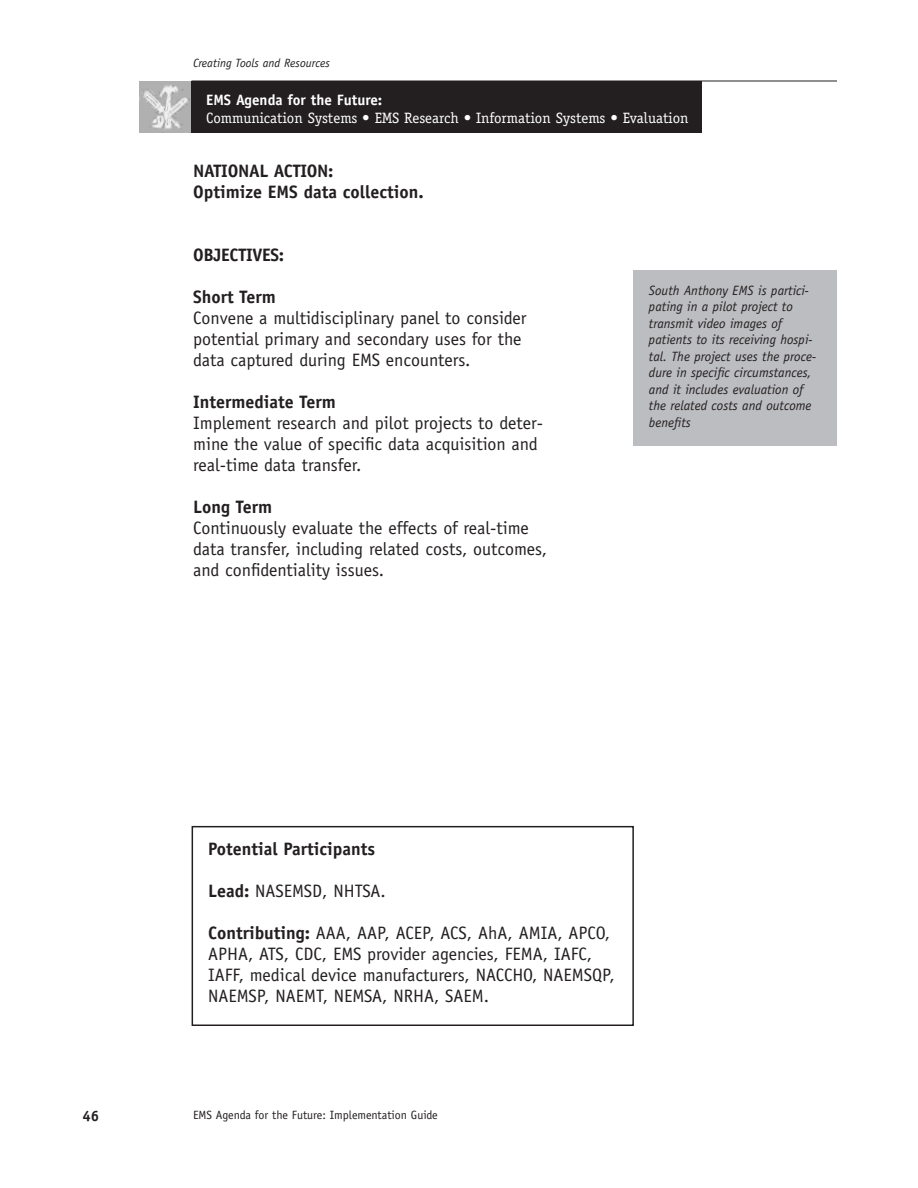
<style>
.page{position:relative;width:918px;height:1188px;background:#fff}
.page>*{position:absolute;margin:0;border:0;box-sizing:border-box;transform-origin:0 0}
.t1{font:18px/21px "Officina Sans";color:#231f20}
.t2{font:700 18px/21px "Officina Sans";color:#231f20}
.t3{font:15px/17.9px "Officina Serif";color:#fff}
.t4{font:700 15px "Officina Sans";color:#231f20}
.t5{font:italic 13.5px/16.5px "Officina Sans";color:#231f20}
.t6{font:12px "Officina Sans";color:#231f20}
.t7{font:italic 12px "Officina Sans";color:#231f20}
.s1{font-family:"Officina Sans";font-weight:700}
.s2{font-weight:700}
</style>
<div class="page">
<hr style="left:192px;top:81px;width:645px;height:1px;background:#231f20">
<div style="left:634px;top:270px;width:203px;height:176px;background:#bcbdc0"></div>
<div style="left:192px;top:826px;width:442px;height:200px;border:2px solid #231f20"></div>
<img style="left:140px;top:81px;width:52px;height:52px">
<div style="left:192px;top:81px;width:510px;height:52px;background:#231f20"></div>
<p class="t7" style="left:193px;top:58px;width:138px">Creating Tools and Resources</p>
<p class="t3" style="left:206px;top:91px;width:484px"><span class="s1">EMS Agenda for the Future:<br></span>Communication Systems • EMS Research • Information Systems • Evaluation</p>
<p class="t2" style="left:193px;top:161px;width:232px">NATIONAL ACTION:<br>Optimize EMS data collection.</p>
<p class="t2" style="left:193px;top:245px;width:93px">OBJECTIVES:</p>
<p class="t2" style="left:193px;top:287px;width:84px">Short Term</p>
<p class="t1" style="left:193px;top:308px;width:335px">Convene a multidisciplinary panel to consider potential primary and secondary uses for the data captured during EMS encounters.</p>
<p class="t2" style="left:193px;top:392px;width:144px">Intermediate Term</p>
<p class="t1" style="left:193px;top:413px;width:352px">Implement research and pilot projects to deter&shy;mine the value of specific data acquisition and real-time data transfer.</p>
<p class="t2" style="left:193px;top:497px;width:81px">Long Term</p>
<p class="t1" style="left:193px;top:518px;width:356px">Continuously evaluate the effects of real-time data transfer, including related costs, outcomes, and confidentiality issues.</p>
<p class="t5" style="left:649px;top:283px;width:169px">South Anthony EMS is partici&shy;pating in a pilot project to transmit video images of patients to its receiving hospi&shy;tal. The project uses the proce&shy;dure in specific circumstances, and it includes evaluation of the related costs and outcome benefits</p>
<p class="t2" style="left:208px;top:840px;width:169px">Potential Participants</p>
<p class="t1" style="left:208px;top:882px;width:179px"><span class="s2">Lead:</span> NASEMSD, NHTSA.</p>
<p class="t1" style="left:208px;top:924px;width:408px"><span class="s2">Contributing:</span> AAA, AAP, ACEP, ACS, AhA, AMIA, APCO, APHA, ATS, CDC, EMS provider agencies, FEMA, IAFC, IAFF, medical device manufacturers, NACCHO, NAEMSQP, NAEMSP, NAEMT, NEMSA, NRHA, SAEM.</p>
<p class="t4" style="left:82px;top:1111px;width:18px">46</p>
<p class="t6" style="left:193px;top:1111px;width:246px">EMS Agenda for the Future: Implementation Guide</p>
</div>
